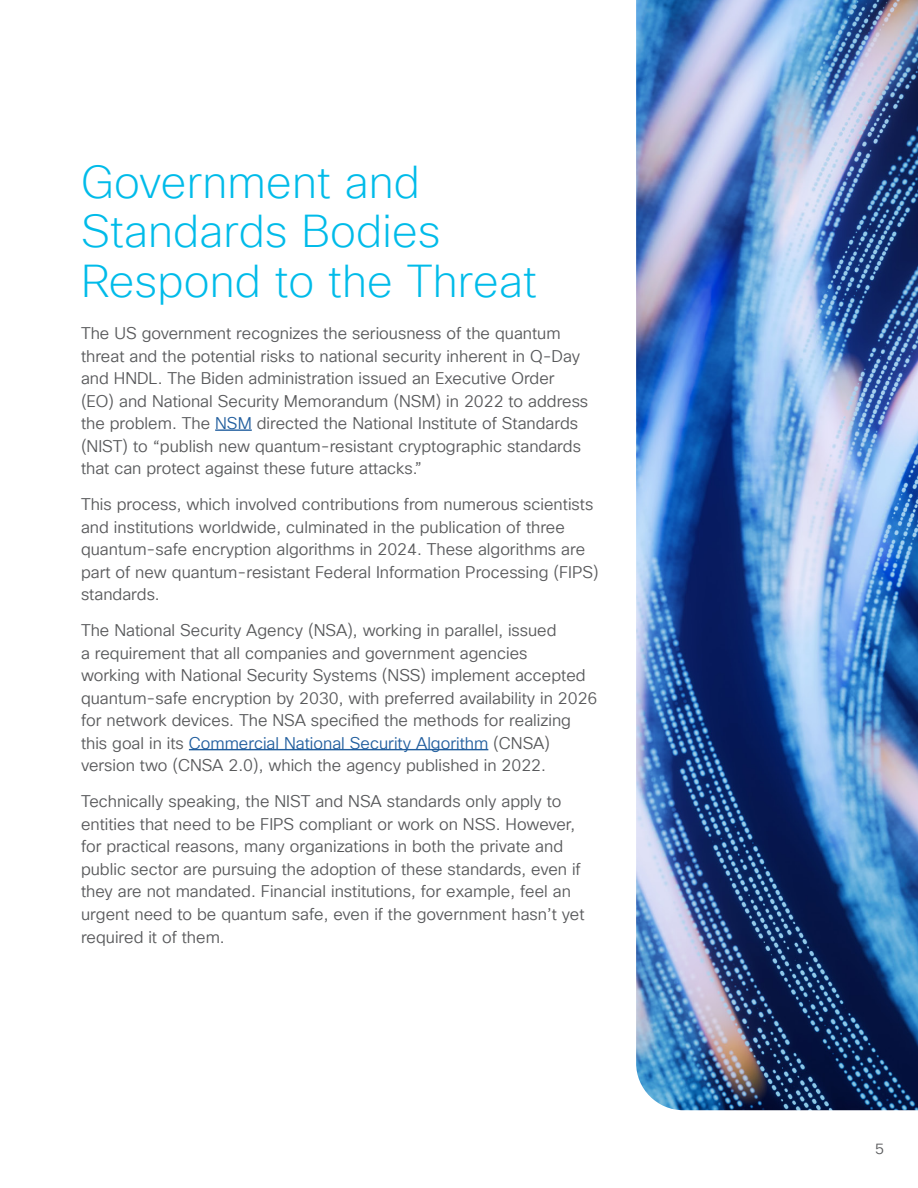
<style>
.page{position:relative;width:918px;height:1188px;background:#fff}
.page>*{position:absolute;margin:0;border:0;box-sizing:border-box;transform-origin:0 0}
.t1{font:200 45px/49.5px "Cisco Sans TT";letter-spacing:.005em;color:#00bbe9}
.t2{font:16.5px/22.5px "Cisco Sans TT Light";color:#58595b}
.t3{font:15px "Cisco Sans TT Light";color:#58595b}
.s1{color:#215e9e}
</style>
<div class="page">
<img style="left:636px;top:0;width:282px;height:1110px">
<hr style="left:215px;top:429px;width:37px;height:2px;background:#215e9e">
<hr style="left:189px;top:749px;width:299px;height:1px;background:#215e9e">
<h1 class="t1" style="left:81px;top:159px;width:457px">Government and<br>Standards Bodies<br>Respond to the Threat</h1>
<p class="t2" style="left:81px;top:323px;width:509px">The US government recognizes the seriousness of the quantum threat and the potential risks to national security inherent in Q-Day and HNDL. The Biden administration issued an Executive Order (EO) and National Security Memorandum (NSM) in 2022 to address the problem. The <span class="s1">NSM</span> directed the National Institute of Standards (NIST) to “publish new quantum-resistant cryptographic standards that can protect against these future attacks.”</p>
<p class="t2" style="left:81px;top:494px;width:519px">This process, which involved contributions from numerous scientists and institutions worldwide, culminated in the publication of three quantum-safe encryption algorithms in 2024. These algorithms are part of new quantum-resistant Federal Information Processing (FIPS) standards.</p>
<p class="t2" style="left:81px;top:620px;width:518px">The National Security Agency (NSA), working in parallel, issued<br>a requirement that all companies and government agencies<br>working with National Security Systems (NSS) implement accepted quantum-safe encryption by 2030, with preferred availability in 2026 for network devices. The NSA specified the methods for realizing this goal in its <span class="s1">Commercial National Security Algorithm</span> (CNSA) version two (CNSA 2.0), which the agency published in 2022.</p>
<p class="t2" style="left:81px;top:791px;width:505px">Technically speaking, the NIST and NSA standards only apply to entities that need to be FIPS compliant or work on NSS. However, for practical reasons, many organizations in both the private and public sector are pursuing the adoption of these standards, even if they are not mandated. Financial institutions, for example, feel an urgent need to be quantum safe, even if the government hasn’t yet required it of them.</p>
<p class="t3" style="left:875px;top:1139px;width:10px">5</p>
</div>
